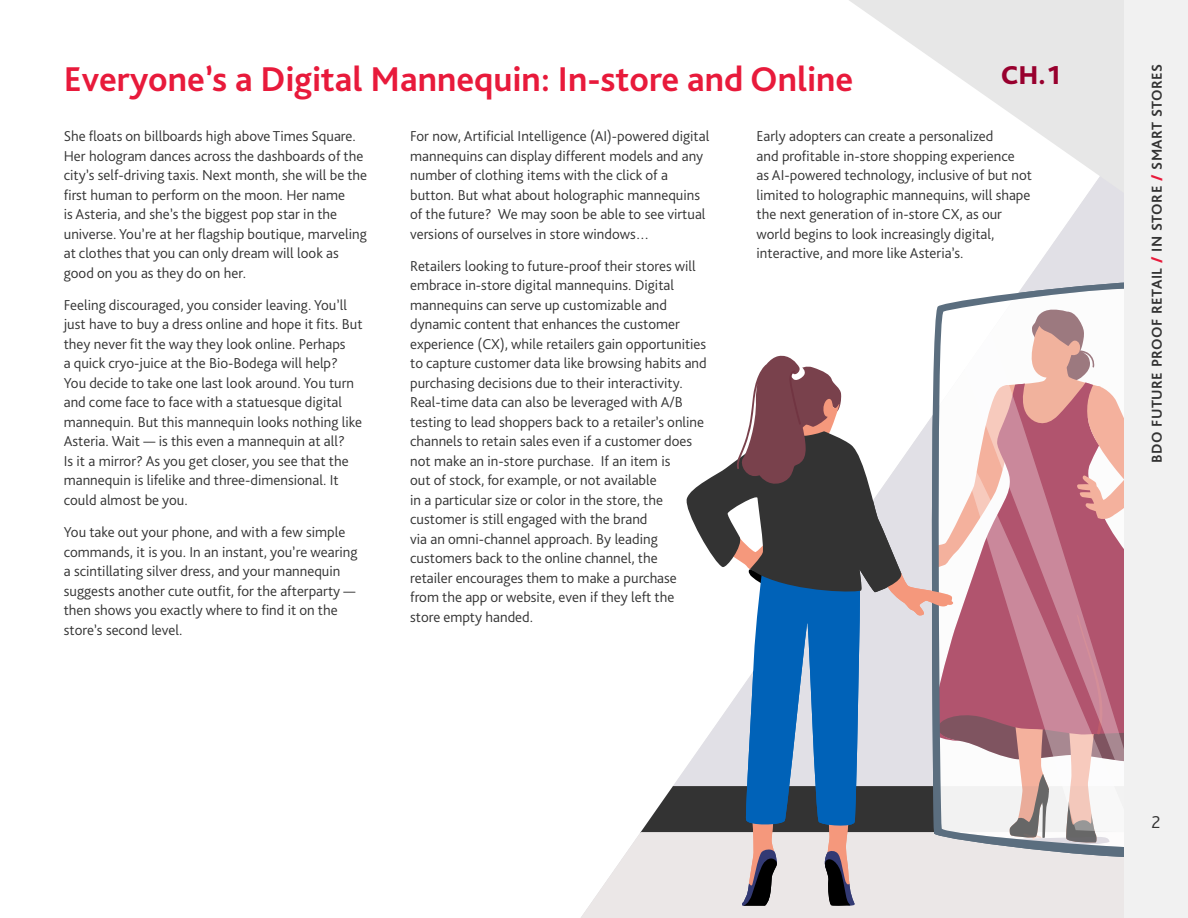
<style>
.page{position:relative;width:1188px;height:918px;background:#fff}
.page>*{position:absolute;margin:0;border:0;box-sizing:border-box;transform-origin:0 0}
.t1{font:700 36px "Bliss Pro";color:#e81a3b}
.t2{font:800 27px "Bliss Pro";color:#98002e}
.t3{font:300 18px "Bliss Pro";color:#333}
.t4{font:300 15px/19.5px "Bliss Pro";color:#333}
.t5{font:700 15px "Bliss Pro";letter-spacing:.025em;color:#333}
.s1{font-weight:800;color:#e81a3b}
</style>
<div class="page">
<svg style="left:581px;top:848px;width:543px;height:70px;fill:#ebe7e7"></svg>
<svg style="left:849px;top:0;width:275px;height:193px;fill:#e7e7e7"></svg>
<svg style="left:630px;top:222px;width:494px;height:684px"></svg>
<div style="left:1124px;top:0;width:64px;height:918px;background:#f1f1f1"></div>
<h1 class="t1" style="left:64px;top:57px;width:791px">Everyone’s a Digital Mannequin: In-store and Online</h1>
<h2 class="t2" style="left:1001px;top:59px;width:61px">CH. 1</h2>
<p class="t4" style="left:64px;top:126px;width:305px">She floats on billboards high above Times Square.<br>Her hologram dances across the dashboards of the city’s self-driving taxis. Next month, she will be the first human to perform on the moon. Her name<br>is Asteria, and she’s the biggest pop star in the universe. You’re at her flagship boutique, marveling at clothes that you can only dream will look as good on you as they do on her.</p>
<p class="t4" style="left:64px;top:295px;width:300px">Feeling discouraged, you consider leaving. You’ll just have to buy a dress online and hope it fits. But they never fit the way they look online. Perhaps<br>a quick cryo-juice at the Bio-Bodega will help?<br>You decide to take one last look around. You turn and come face to face with a statuesque digital mannequin. But this mannequin looks nothing like Asteria. Wait — is this even a mannequin at all?<br>Is it a mirror? As you get closer, you see that the mannequin is lifelike and three-dimensional. It could almost be you.</p>
<p class="t4" style="left:64px;top:522px;width:295px">You take out your phone, and with a few simple commands, it is you. In an instant, you’re wearing a scintillating silver dress, and your mannequin suggests another cute outfit, for the afterparty — then shows you exactly where to find it on the store’s second level.</p>
<p class="t4" style="left:410px;top:126px;width:301px">For now, Artificial Intelligence (AI)-powered digital mannequins can display different models and any number of clothing items with the click of a button. But what about holographic mannequins of the future? We may soon be able to see virtual versions of ourselves in store windows…</p>
<p class="t4" style="left:410px;top:256px;width:298px">Retailers looking to future-proof their stores will embrace in-store digital mannequins. Digital mannequins can serve up customizable and dynamic content that enhances the customer experience (CX), while retailers gain opportunities to capture customer data like browsing habits and purchasing decisions due to their interactivity.<br>Real-time data can also be leveraged with A/B testing to lead shoppers back to a retailer’s online channels to retain sales even if a customer does not make an in-store purchase. If an item is<br>out of stock, for example, or not available<br>in a particular size or color in the store, the customer is still engaged with the brand<br>via an omni-channel approach. By leading customers back to the online channel, the<br>retailer encourages them to make a purchase from the app or website, even if they left the store empty handed.</p>
<p class="t4" style="left:757px;top:126px;width:277px">Early adopters can create a personalized<br>and profitable in-store shopping experience<br>as AI-powered technology, inclusive of but not limited to holographic mannequins, will shape the next generation of in-store CX, as our world begins to look increasingly digital, interactive, and more like Asteria’s.</p>
<p class="t5" style="left:1148px;top:463px;width:400px;rotate:-90deg">BDO FUTURE PROOF RETAIL <span class="s1">/</span> IN STORE <span class="s1">/</span> SMART STORES</p>
<p class="t3" style="left:1152px;top:811px;width:11px">2</p>
</div>
